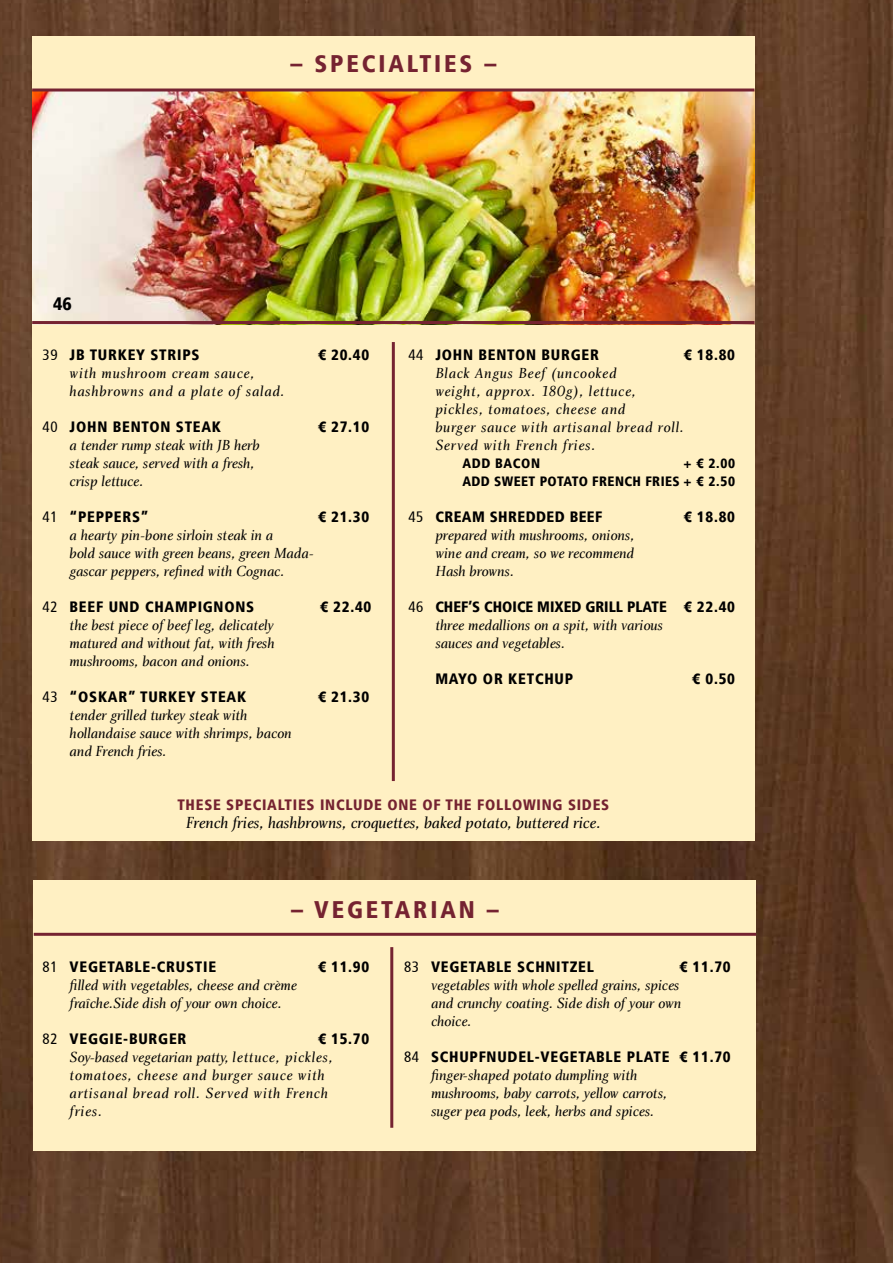
<style>
.page{position:relative;width:893px;height:1263px;background:#fff}
.page>*{position:absolute;margin:0;border:0;box-sizing:border-box;transform-origin:0 0}
.t1{font:900 condensed 24px "Frutiger";letter-spacing:.12em;color:#752331}
.t2{font:900 condensed 18px "Frutiger";color:#000}
.t3{font:16.5px "Charlotte Book Italic Plain";color:#000}
.t4{font:15px/18px "Charlotte Book Italic Plain";color:#000}
.t5{font:15px/18px "Charlotte Book Italic Plain";letter-spacing:.05em;color:#000}
.t6{font:900 condensed 15px "Frutiger";letter-spacing:.05em;color:#000}
.t7{font:900 condensed 15px "Frutiger";letter-spacing:.05em;color:#752331}
.t8{font:900 condensed 15px "Frutiger";color:#000}
.t9{font:900 condensed 15px "Frutiger";letter-spacing:.03em;color:#000}
.t10{font:900 condensed 13.5px/18px "Frutiger";letter-spacing:.03em;color:#000;text-align:right}
.t11{font:900 condensed 13.5px "Frutiger";letter-spacing:.05em;color:#000}
.s1{font-weight:400}
</style>
<div class="page">
<img style="left:0;top:0;width:893px;height:1263px">
<div style="left:32px;top:36px;width:722px;height:804px;background:#fff0c3"></div>
<img style="left:32px;top:92px;width:722px;height:229px">
<hr style="left:32px;top:89px;width:722px;height:3px;background:#752331">
<hr style="left:32px;top:321px;width:722px;height:3px;background:#752331">
<hr style="left:392px;top:342px;width:3px;height:439px;background:#752331">
<div style="left:34px;top:881px;width:722px;height:270px;background:#fff0c3"></div>
<hr style="left:34px;top:933px;width:722px;height:3px;background:#752331">
<hr style="left:390px;top:947px;width:3px;height:181px;background:#752331">
<h1 class="t1" style="left:290px;top:49px;width:208px">– SPECIALTIES –</h1>
<p class="t2" style="left:53px;top:293px;width:20px">46</p>
<p class="t6" style="left:43px;top:346px;width:158px"><span class="s1">39</span> JB TURKEY STRIPS</p>
<p class="t6" style="left:318px;top:346px;width:53px">€ 20.40</p>
<p class="t5" style="left:70px;top:364px;width:216px">with mushroom cream sauce, hashbrowns and a plate of salad.</p>
<p class="t6" style="left:43px;top:418px;width:180px"><span class="s1">40</span> JOHN BENTON STEAK</p>
<p class="t6" style="left:318px;top:418px;width:53px">€ 27.10</p>
<p class="t4" style="left:70px;top:436px;width:191px">a tender rump steak with JB herb steak sauce, served with a fresh, crisp lettuce.</p>
<p class="t6" style="left:43px;top:508px;width:108px"><span class="s1">41</span> “PEPPERS”</p>
<p class="t6" style="left:318px;top:508px;width:53px">€ 21.30</p>
<p class="t4" style="left:70px;top:526px;width:246px">a hearty pin-bone sirloin steak in a<br>bold sauce with green beans, green Mada&shy;gascar peppers, refined with Cognac.</p>
<p class="t6" style="left:43px;top:598px;width:213px"><span class="s1">42</span> BEEF UND CHAMPIGNONS</p>
<p class="t6" style="left:320px;top:598px;width:53px">€ 22.40</p>
<p class="t4" style="left:70px;top:616px;width:206px;text-align:justify">the best piece of beef leg, delicately matured and without fat, with fresh mushrooms, bacon and onions.</p>
<p class="t6" style="left:43px;top:688px;width:205px"><span class="s1">43</span> “OSKAR” TURKEY STEAK</p>
<p class="t6" style="left:318px;top:688px;width:53px">€ 21.30</p>
<p class="t4" style="left:70px;top:706px;width:224px">tender grilled turkey steak with hollandaise sauce with shrimps, bacon and French fries.</p>
<p class="t6" style="left:408px;top:346px;width:192px"><span class="s1">44</span> JOHN BENTON BURGER</p>
<p class="t6" style="left:684px;top:346px;width:53px">€ 18.80</p>
<p class="t5" style="left:435px;top:364px;width:250px">Black Angus Beef (uncooked<br>weight, approx. 180g), lettuce, pickles, tomatoes, cheese and<br>burger sauce with artisanal bread roll.<br>Served with French fries.</p>
<p class="t11" style="left:462px;top:455px;width:79px">ADD BACON</p>
<p class="t10" style="left:462px;top:454px;width:274px">+ € 2.00<br>ADD SWEET POTATO FRENCH FRIES + € 2.50</p>
<p class="t9" style="left:408px;top:508px;width:196px"><span class="s1">45</span> CREAM SHREDDED BEEF</p>
<p class="t6" style="left:684px;top:508px;width:53px">€ 18.80</p>
<p class="t4" style="left:435px;top:526px;width:201px;text-align:justify">prepared with mushrooms, onions, wine and cream, so we recommend Hash browns.</p>
<p class="t8" style="left:408px;top:598px;width:328px"><span class="s1">46</span> CHEF’S CHOICE MIXED GRILL PLATE € 22.40</p>
<p class="t4" style="left:435px;top:616px;width:229px">three medallions on a spit, with various sauces and vegetables.</p>
<p class="t6" style="left:435px;top:670px;width:139px">MAYO OR KETCHUP</p>
<p class="t6" style="left:692px;top:670px;width:44px">€ 0.50</p>
<p class="t7" style="left:177px;top:796px;width:433px">THESE SPECIALTIES INCLUDE ONE OF THE FOLLOWING SIDES</p>
<p class="t3" style="left:186px;top:814px;width:416px">French fries, hashbrowns, croquettes, baked potato, buttered rice.</p>
<h1 class="t1" style="left:291px;top:895px;width:209px">– VEGETARIAN –</h1>
<p class="t6" style="left:43px;top:958px;width:175px"><span class="s1">81</span> VEGETABLE-CRUSTIE</p>
<p class="t6" style="left:318px;top:958px;width:53px">€ 11.90</p>
<p class="t4" style="left:70px;top:976px;width:229px">filled with vegetables, cheese and crème fraîche.Side dish of your own choice.</p>
<p class="t6" style="left:43px;top:1030px;width:145px"><span class="s1">82</span> VEGGIE-BURGER</p>
<p class="t6" style="left:318px;top:1030px;width:53px">€ 15.70</p>
<p class="t5" style="left:70px;top:1048px;width:265px">Soy-based vegetarian patty, lettuce, pickles, tomatoes, cheese and burger sauce with artisanal bread roll. Served with French fries.</p>
<p class="t6" style="left:404px;top:958px;width:191px"><span class="s1">83</span> VEGETABLE SCHNITZEL</p>
<p class="t6" style="left:679px;top:958px;width:53px">€ 11.70</p>
<p class="t4" style="left:431px;top:976px;width:252px">vegetables with whole spelled grains, spices and crunchy coating. Side dish of your own choice.</p>
<p class="t6" style="left:404px;top:1048px;width:328px"><span class="s1">84</span> SCHUPFNUDEL-VEGETABLE PLATE € 11.70</p>
<p class="t4" style="left:431px;top:1066px;width:238px">finger-shaped potato dumpling with mushrooms, baby carrots, yellow carrots, suger pea pods, leek, herbs and spices.</p>
</div>
